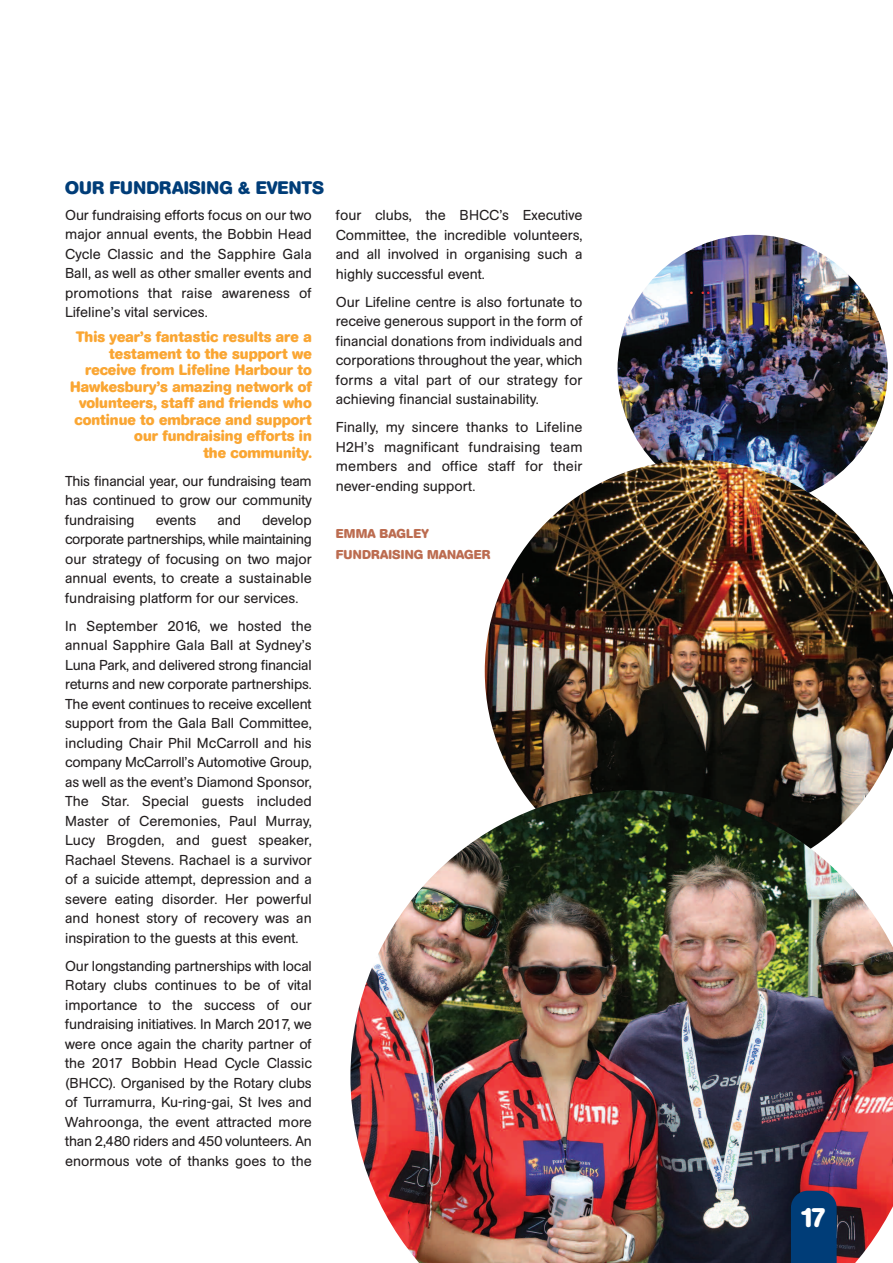
<style>
.page{position:relative;width:893px;height:1263px;background:#fff}
.page>*{position:absolute;margin:0;border:0;box-sizing:border-box;transform-origin:0 0}
.t1{font:700 27px "AG Book Rounded";color:#fff}
.t2{font:700 18px "AG Book Rounded";color:#003d78}
.t3{font:700 15px/16.5px "AG Book Rounded";color:#faa633;text-align:right}
.t4{font:14.25px/19.5px "AG Book Rounded";color:#231f20;text-align:justify}
.t5{font:700 12.75px/20.5px "AG Book Rounded";color:#bc6c50}
</style>
<div class="page">
<img style="left:617px;top:235px;width:271px;height:270px;border-radius:50%">
<img style="left:485px;top:460px;width:408px;height:330px">
<img style="left:350px;top:790px;width:543px;height:473px">
<div style="left:791px;top:1191px;width:46px;height:72px;background:#003d78"></div>
<p class="t2" style="left:65px;top:181px;width:260px">OUR FUNDRAISING &amp; EVENTS</p>
<p class="t4" style="left:65px;top:206px;width:248px">Our fundraising efforts focus on our two major annual events, the Bobbin Head Cycle Classic and the Sapphire Gala Ball, as well as other smaller events and promotions that raise awareness of Lifeline’s vital services.</p>
<p class="t3" style="left:70px;top:330px;width:243px">This year’s fantastic results are a testament to the support we receive from Lifeline Harbour to<br>Hawkesbury’s amazing network of volunteers, staff and friends who continue to embrace and support our fundraising efforts in<br>the community.</p>
<p class="t4" style="left:65px;top:472px;width:248px">This financial year, our fundraising team has continued to grow our community fundraising</p>
<p class="t4" style="left:65px;top:511px;width:248px;text-indent:197px">develop corporate partnerships, while maintaining our strategy of focusing on two major annual events, to create a sustainable fundraising platform for our services.</p>
<p class="t4" style="left:65px;top:617px;width:248px">In September 2016, we hosted the annual Sapphire Gala Ball at Sydney’s Luna Park, and delivered strong financial returns and new corporate partnerships.<br>The event continues to receive excellent support from the Gala Ball Committee, including Chair Phil McCarroll and his company McCarroll’s Automotive Group, as well as the event’s Diamond Sponsor, The Star. Special guests included Master of Ceremonies, Paul Murray, Lucy Brogden, and guest speaker, Rachael Stevens. Rachael is a survivor of a suicide attempt, depression and a severe eating disorder. Her powerful and honest story of recovery was an inspiration to the guests at this event.</p>
<p class="t4" style="left:65px;top:957px;width:248px">Our longstanding partnerships with local Rotary clubs continues to be of vital importance to the success of our fundraising initiatives. In March 2017, we were once again the charity partner of the 2017 Bobbin Head Cycle Classic (BHCC). Organised by the Rotary clubs of Turramurra, Ku-ring-gai, St Ives and Wahroonga, the event attracted more than 2,480 riders and 450 volunteers. An enormous vote of thanks goes to the</p>
<p class="t4" style="left:156px;top:511px;width:42px">events</p>
<p class="t4" style="left:217px;top:511px;width:25px">and</p>
<p class="t4" style="left:336px;top:207px;width:248px">four clubs, the BHCC’s Executive Committee, the incredible volunteers, and all involved in organising such a highly successful event.</p>
<p class="t4" style="left:336px;top:293px;width:248px">Our Lifeline centre is also fortunate to receive generous support in the form of financial donations from individuals and corporations throughout the year, which forms a vital part of our strategy for achieving financial sustainability.</p>
<p class="t4" style="left:336px;top:419px;width:248px">Finally, my sincere thanks to Lifeline H2H’s magnificant fundraising team members and office staff for their never-ending support.</p>
<p class="t5" style="left:336px;top:525px;width:156px">EMMA BAGLEY<br>FUNDRAISING MANAGER</p>
<h1 class="t1" style="left:799px;top:1208px;width:29px">17</h1>
</div>
